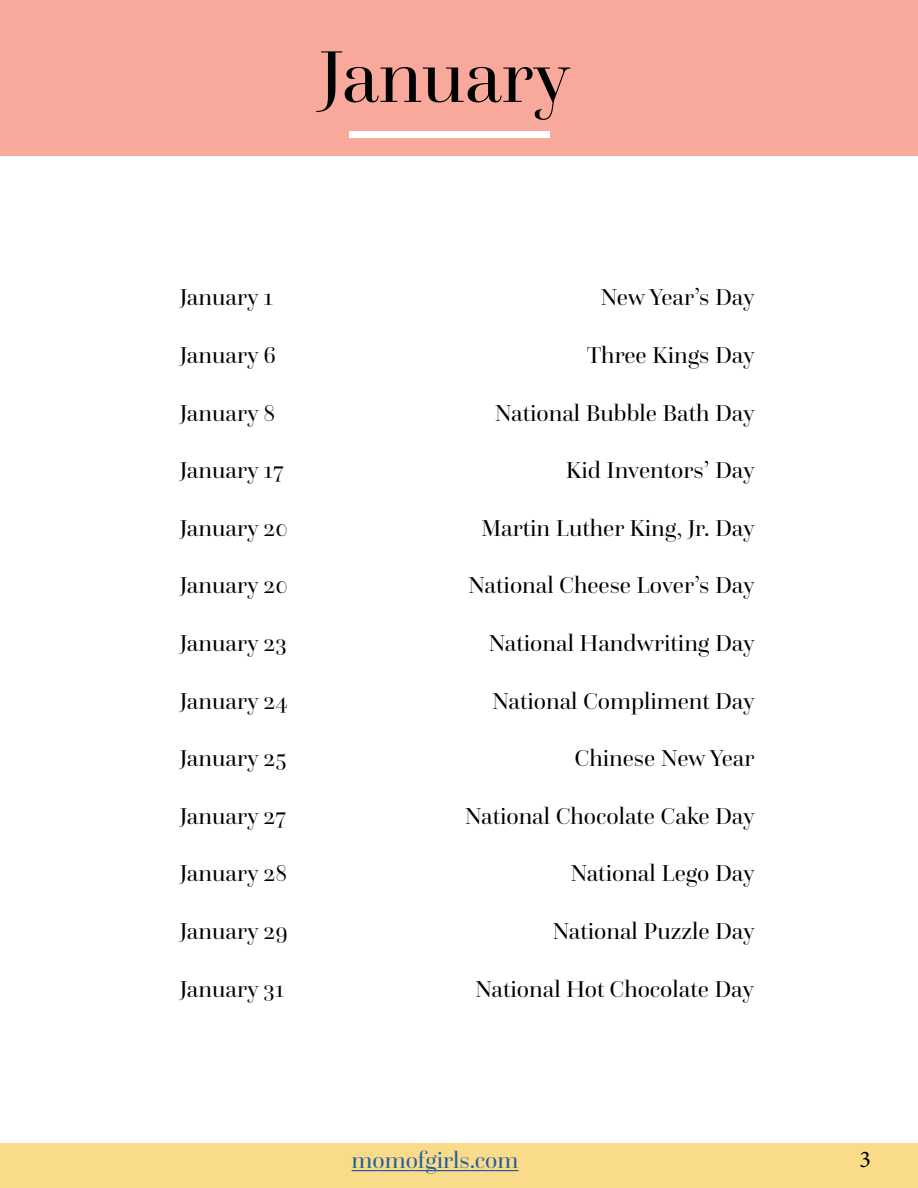
<style>
.page{position:relative;width:918px;height:1188px;background:#fff}
.page>*{position:absolute;margin:0;border:0;box-sizing:border-box;transform-origin:0 0}
.t1{font:76.5px "Questa Grande";color:#000101}
.t2{font:24px "Questa Grande";color:#000}
.t3{font:24px "Questa Grande";color:#215e9e}
.t4{font:24px "Minion Pro";color:#000}
</style>
<div class="page">
<div style="left:0;top:0;width:918px;height:155px;background:#f8a99b"></div>
<div style="left:349px;top:131px;width:200px;height:7px;background:#fff"></div>
<div style="left:0;top:1143px;width:918px;height:45px;background:#fadb8a"></div>
<hr style="left:352px;top:1170px;width:166px;height:1px;background:#215e9e">
<h1 class="t1" style="left:319px;top:31px;width:253px">January</h1>
<p class="t2" style="left:180px;top:283px;width:95px">January 1</p>
<p class="t2" style="left:600px;top:283px;width:156px">New Year’s Day</p>
<p class="t2" style="left:180px;top:341px;width:98px">January 6</p>
<p class="t2" style="left:587px;top:341px;width:169px">Three Kings Day</p>
<p class="t2" style="left:180px;top:398px;width:97px">January 8</p>
<p class="t2" style="left:495px;top:398px;width:261px">National Bubble Bath Day</p>
<p class="t2" style="left:180px;top:456px;width:106px">January 17</p>
<p class="t2" style="left:566px;top:456px;width:190px">Kid Inventors’ Day</p>
<p class="t2" style="left:180px;top:513px;width:110px">January 20</p>
<p class="t2" style="left:481px;top:513px;width:275px">Martin Luther King, Jr. Day</p>
<p class="t2" style="left:180px;top:571px;width:110px">January 20</p>
<p class="t2" style="left:468px;top:571px;width:288px">National Cheese Lover’s Day</p>
<p class="t2" style="left:180px;top:629px;width:109px">January 23</p>
<p class="t2" style="left:489px;top:629px;width:268px">National Handwriting Day</p>
<p class="t2" style="left:180px;top:686px;width:110px">January 24</p>
<p class="t2" style="left:492px;top:686px;width:264px">National Compliment Day</p>
<p class="t2" style="left:180px;top:744px;width:109px">January 25</p>
<p class="t2" style="left:575px;top:744px;width:181px">Chinese New Year</p>
<p class="t2" style="left:180px;top:801px;width:108px">January 27</p>
<p class="t2" style="left:465px;top:801px;width:291px">National Chocolate Cake Day</p>
<p class="t2" style="left:180px;top:859px;width:109px">January 28</p>
<p class="t2" style="left:570px;top:859px;width:186px">National Lego Day</p>
<p class="t2" style="left:180px;top:917px;width:110px">January 29</p>
<p class="t2" style="left:553px;top:917px;width:204px">National Puzzle Day</p>
<p class="t2" style="left:180px;top:974px;width:106px">January 31</p>
<p class="t2" style="left:475px;top:974px;width:280px">National Hot Chocolate Day</p>
<p class="t3" style="left:352px;top:1146px;width:168px">momofgirls.com</p>
<p class="t4" style="left:860px;top:1143px;width:13px">3</p>
</div>
